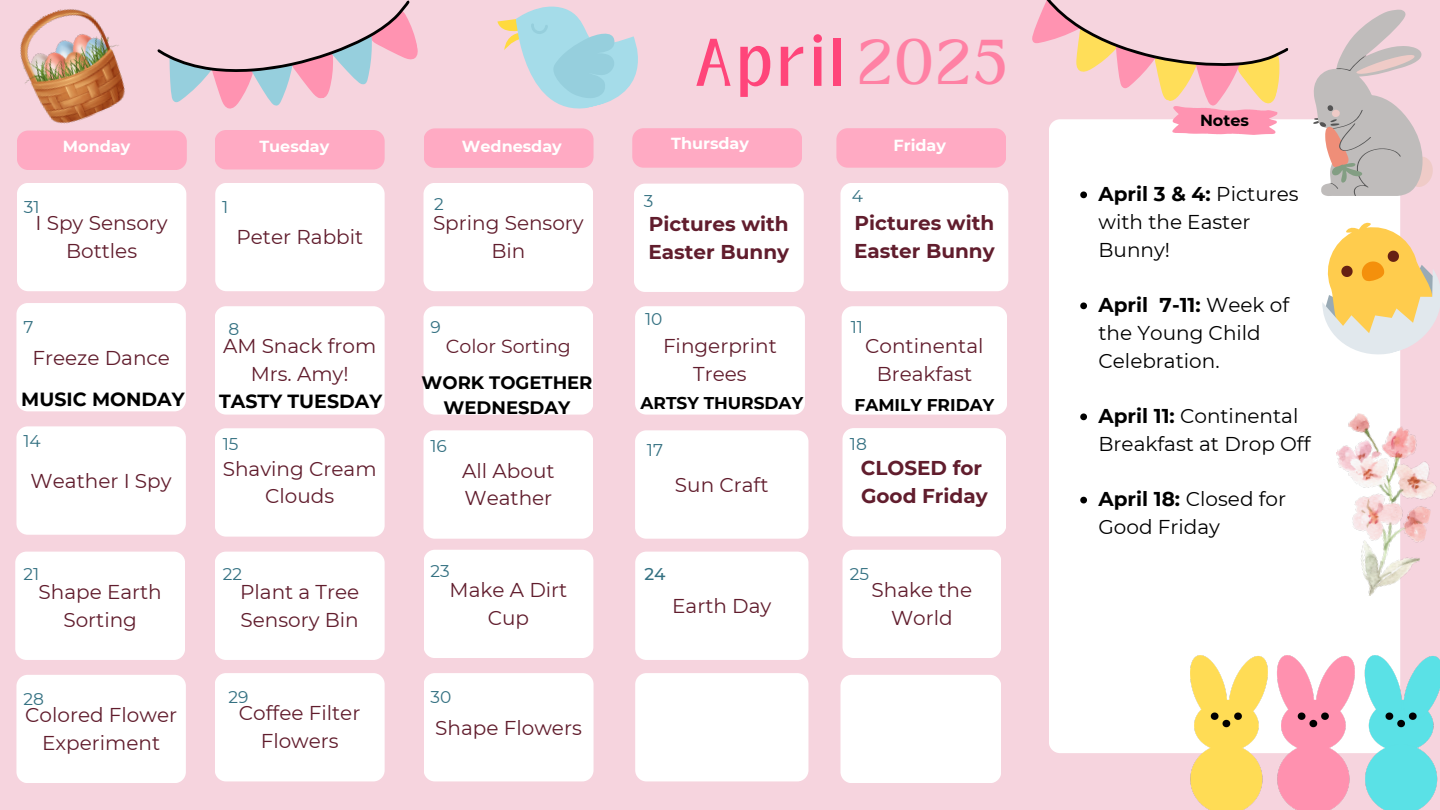
<style>
.page{position:relative;width:1440px;height:810px;background:#f6d4de}
.page>*{position:absolute;margin:0;border:0;box-sizing:border-box;transform-origin:0 0}
.t1{font:51.6px "Loubag";letter-spacing:.115em;color:#ff457a}
.t2{font:48.4px "Loubag";color:#ff81a4}
.t3{font:20px/27.8px "Montserrat";color:#611d2d;text-align:center}
.t4{font:20px/27.8px "Montserrat";color:#000}
.t5{font:700 20px/27.8px "Montserrat";color:#611d2d}
.t6{font:700 19px "Montserrat";color:#000}
.t7{font:19px "Montserrat";color:#611d2d}
.t8{font:700 18px/24.8px "Montserrat";color:#000;text-align:center}
.t9{font:17px "Montserrat";color:#347182}
.t10{font:700 17px "Montserrat";color:#000}
.t11{font:500 17px "Montserrat";color:#347182}
.t12{font:700 16px "Montserrat";color:#fff}
.t13{font:700 16px "Montserrat";color:#000}
.s1{font-weight:700}
</style>
<div class="page">
<div style="left:1049px;top:119px;width:351px;height:634px;background:#fff;border-radius:11px"></div>
<div style="left:836px;top:128px;width:170px;height:40px;background:#ffaac3;border-radius:11px"></div>
<div style="left:632px;top:128px;width:170px;height:40px;background:#ffaac3;border-radius:11px"></div>
<div style="left:424px;top:128px;width:170px;height:40px;background:#ffaac3;border-radius:11px"></div>
<div style="left:215px;top:130px;width:170px;height:39px;background:#ffaac3;border-radius:11px"></div>
<div style="left:423px;top:183px;width:170px;height:108px;background:#fff;border-radius:11px"></div>
<div style="left:634px;top:184px;width:170px;height:108px;background:#fff;border-radius:11px"></div>
<div style="left:840px;top:183px;width:168px;height:108px;background:#fff;border-radius:11px"></div>
<div style="left:16px;top:303px;width:170px;height:108px;background:#fff;border-radius:11px"></div>
<div style="left:215px;top:306px;width:169px;height:109px;background:#fff;border-radius:11px"></div>
<div style="left:423px;top:306px;width:170px;height:109px;background:#fff;border-radius:11px"></div>
<div style="left:635px;top:306px;width:170px;height:109px;background:#fff;border-radius:11px"></div>
<div style="left:842px;top:306px;width:165px;height:109px;background:#fff;border-radius:11px"></div>
<div style="left:16px;top:426px;width:170px;height:109px;background:#fff;border-radius:11px"></div>
<div style="left:215px;top:428px;width:169px;height:109px;background:#fff;border-radius:11px"></div>
<div style="left:423px;top:430px;width:170px;height:109px;background:#fff;border-radius:11px"></div>
<div style="left:635px;top:430px;width:173px;height:109px;background:#fff;border-radius:11px"></div>
<div style="left:843px;top:428px;width:163px;height:108px;background:#fff;border-radius:11px"></div>
<div style="left:15px;top:552px;width:170px;height:108px;background:#fff;border-radius:11px"></div>
<div style="left:215px;top:552px;width:169px;height:108px;background:#fff;border-radius:11px"></div>
<div style="left:424px;top:550px;width:169px;height:108px;background:#fff;border-radius:11px"></div>
<div style="left:635px;top:552px;width:173px;height:108px;background:#fff;border-radius:11px"></div>
<div style="left:843px;top:550px;width:158px;height:108px;background:#fff;border-radius:11px"></div>
<div style="left:16px;top:675px;width:170px;height:108px;background:#fff;border-radius:11px"></div>
<div style="left:215px;top:673px;width:169px;height:108px;background:#fff;border-radius:11px"></div>
<div style="left:424px;top:673px;width:169px;height:108px;background:#fff;border-radius:11px"></div>
<div style="left:635px;top:673px;width:173px;height:108px;background:#fff;border-radius:11px"></div>
<div style="left:840px;top:675px;width:161px;height:108px;background:#fff;border-radius:11px"></div>
<img style="left:1190px;top:655px;width:250px;height:155px">
<img style="left:1336px;top:413px;width:100px;height:183px">
<svg style="left:1322px;top:222px;width:118px;height:133px"></svg>
<svg style="left:1313px;top:9px;width:120px;height:187px"></svg>
<svg style="left:497px;top:6px;width:141px;height:103px"></svg>
<svg style="left:1032px;top:0;width:257px;height:135px"></svg>
<svg style="left:157px;top:0;width:261px;height:109px"></svg>
<img style="left:20px;top:9px;width:120px;height:125px">
<div style="left:17px;top:183px;width:169px;height:108px;background:#fff;border-radius:11px"></div>
<div style="left:215px;top:183px;width:170px;height:108px;background:#fff;border-radius:11px"></div>
<div style="left:17px;top:131px;width:170px;height:39px;background:#ffaac3;border-radius:11px"></div>
<svg style="left:1080px;top:191px;width:7px;height:7px"></svg>
<svg style="left:1080px;top:302px;width:7px;height:7px"></svg>
<svg style="left:1080px;top:413px;width:7px;height:7px"></svg>
<svg style="left:1080px;top:497px;width:7px;height:6px"></svg>
<h1 class="t1" style="left:695px;top:21px;width:149px">April</h1>
<p class="t2" style="left:858px;top:24px;width:151px">2025</p>
<p class="t13" style="left:1200px;top:111px;width:50px">Notes</p>
<h4 class="t12" style="left:63px;top:137px;width:69px">Monday</h4>
<h1 class="t12" style="left:259px;top:136px;width:71px">Tuesday</h1>
<p class="t12" style="left:462px;top:136px;width:101px">Wednesday</p>
<p class="t12" style="left:671px;top:134px;width:79px">Thursday</p>
<p class="t12" style="left:894px;top:135px;width:54px">Friday</p>
<p class="t9" style="left:24px;top:197px;width:17px">31</p>
<h4 class="t3" style="left:36px;top:209px;width:134px">I Spy Sensory<br>Bottles</h4>
<p class="t9" style="left:222px;top:197px;width:8px">1</p>
<h4 class="t3" style="left:237px;top:223px;width:128px">Peter Rabbit</h4>
<p class="t9" style="left:434px;top:194px;width:11px">2</p>
<p class="t3" style="left:433px;top:209px;width:152px">Spring Sensory<br>Bin</p>
<p class="t9" style="left:644px;top:191px;width:11px">3</p>
<p class="t5" style="left:649px;top:210px;width:142px">Pictures with<br>Easter Bunny</p>
<p class="t9" style="left:852px;top:186px;width:13px">4</p>
<p class="t5" style="left:854px;top:209px;width:142px">Pictures with<br>Easter Bunny</p>
<p class="t9" style="left:23px;top:317px;width:12px">7</p>
<p class="t9" style="left:228px;top:318px;width:12px">8</p>
<h4 class="t9" style="left:431px;top:317px;width:12px">9</h4>
<h4 class="t9" style="left:645px;top:308px;width:19px">10</h4>
<h4 class="t9" style="left:851px;top:317px;width:14px">11</h4>
<p class="t3" style="left:32px;top:343px;width:139px">Freeze Dance</p>
<p class="t3" style="left:223px;top:332px;width:155px">AM Snack from<br>Mrs. Amy!</p>
<p class="t6" style="left:21px;top:388px;width:165px">MUSIC MONDAY</p>
<h4 class="t6" style="left:219px;top:389px;width:165px">TASTY TUESDAY</h4>
<p class="t7" style="left:446px;top:335px;width:127px">Color Sorting</p>
<p class="t8" style="left:422px;top:371px;width:173px">WORK TOGETHER<br>WEDNESDAY</p>
<p class="t3" style="left:663px;top:332px;width:115px">Fingerprint<br>Trees</p>
<p class="t3" style="left:865px;top:332px;width:120px">Continental<br>Breakfast</p>
<h4 class="t10" style="left:641px;top:393px;width:164px">ARTSY THURSDAY</h4>
<p class="t10" style="left:855px;top:394px;width:141px">FAMILY FRIDAY</p>
<h3 class="t9" style="left:23px;top:431px;width:19px">14</h3>
<h3 class="t9" style="left:223px;top:434px;width:17px">15</h3>
<p class="t9" style="left:431px;top:435px;width:18px">16</p>
<p class="t9" style="left:647px;top:439px;width:18px">17</p>
<h4 class="t9" style="left:850px;top:433px;width:18px">18</h4>
<p class="t3" style="left:31px;top:467px;width:143px">Weather I Spy</p>
<p class="t3" style="left:223px;top:454px;width:155px">Shaving Cream<br>Clouds</p>
<p class="t3" style="left:462px;top:457px;width:94px;text-align:left">All About<br>Weather</p>
<h4 class="t3" style="left:675px;top:471px;width:95px">Sun Craft</h4>
<h2 class="t5" style="left:861px;top:454px;width:128px">CLOSED for<br>Good Friday</h2>
<p class="t4" style="left:1099px;top:180px;width:202px"><span class="s1">April 3 &amp; 4:</span> Pictures with the Easter<br>Bunny!</p>
<h4 class="t4" style="left:1099px;top:291px;width:192px"><span class="s1">April 7-11:</span> Week of the Young Child<br>Celebration.</h4>
<p class="t4" style="left:1099px;top:402px;width:214px"><span class="s1">April 11:</span> Continental<br>Breakfast at Drop Off</p>
<h4 class="t4" style="left:1099px;top:485px;width:189px"><span class="s1">April 18:</span> Closed for<br>Good Friday</h4>
<h4 class="t9" style="left:23px;top:564px;width:17px">21</h4>
<p class="t3" style="left:39px;top:578px;width:125px">Shape Earth<br>Sorting</p>
<h4 class="t9" style="left:223px;top:563px;width:21px">22</h4>
<p class="t3" style="left:240px;top:578px;width:121px;text-align:left">Plant a Tree<br>Sensory Bin</p>
<h4 class="t9" style="left:431px;top:561px;width:21px">23</h4>
<p class="t3" style="left:450px;top:576px;width:119px">Make A Dirt<br>Cup</p>
<h2 class="t11" style="left:644px;top:563px;width:23px">24</h2>
<p class="t3" style="left:672px;top:592px;width:101px">Earth Day</p>
<h5 class="t9" style="left:850px;top:564px;width:21px">25</h5>
<h2 class="t3" style="left:872px;top:576px;width:102px">Shake the<br>World</h2>
<p class="t9" style="left:23px;top:688px;width:22px">28</p>
<h5 class="t3" style="left:25px;top:701px;width:153px">Colored Flower<br>Experiment</h5>
<p class="t9" style="left:228px;top:686px;width:22px">29</p>
<h4 class="t3" style="left:239px;top:699px;width:123px">Coffee Filter<br>Flowers</h4>
<p class="t9" style="left:431px;top:686px;width:22px">30</p>
<h3 class="t3" style="left:435px;top:714px;width:148px">Shape Flowers</h3>
</div>
